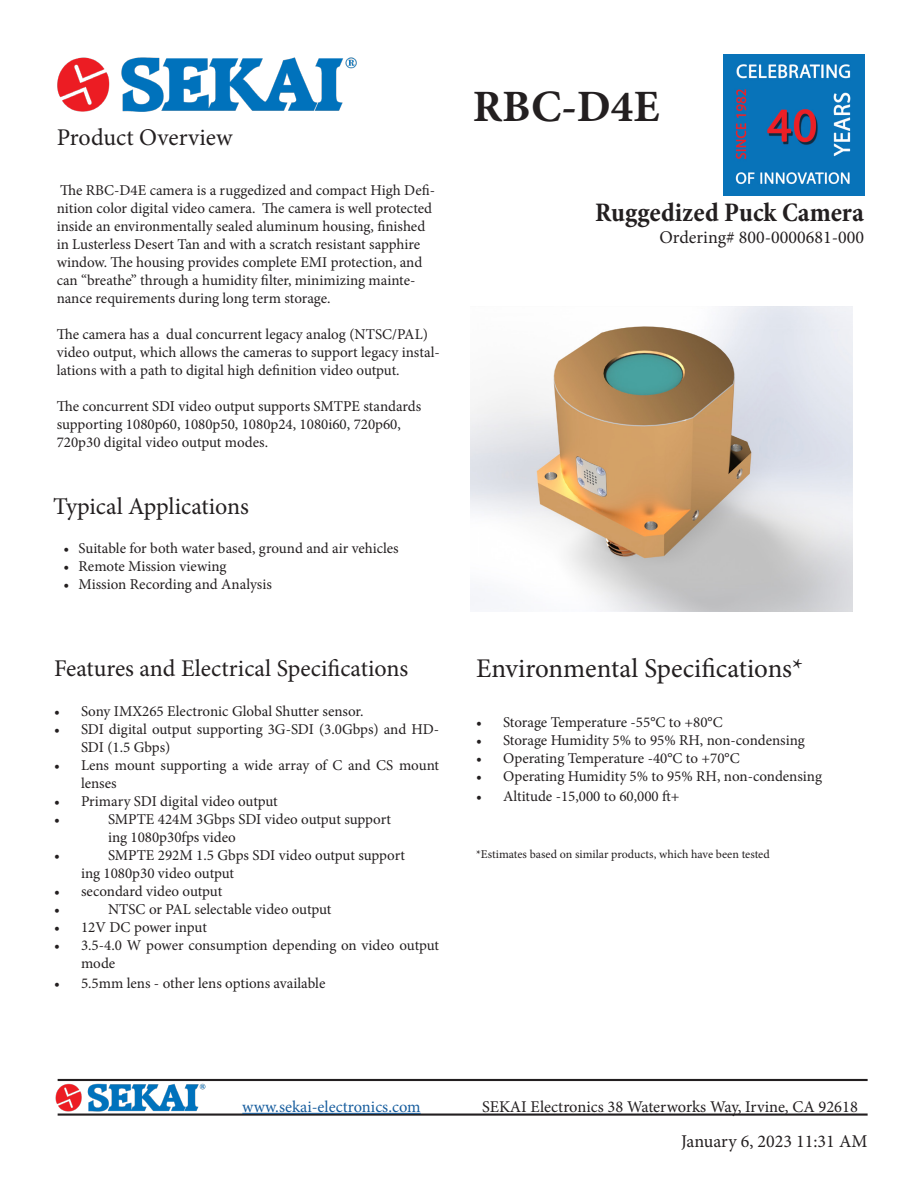
<style>
.page{position:relative;width:918px;height:1188px;background:#fff}
.page>*{position:absolute;margin:0;border:0;box-sizing:border-box;transform-origin:0 0}
.t1{font:700 44.85px "Minion Pro";color:#231f20}
.t2{font:27px "Minion Pro";color:#231f20}
.t3{font:700 condensed 27px "Minion Pro";color:#231f20}
.t4{font:24px "Minion Pro";color:#231f20}
.t5{font:18px "Minion Pro";color:#231f20}
.t6{font:16.5px "Minion Pro";color:#231f20}
.t7{font:16.5px "Minion Pro";color:#175d9e}
.t8{font:15px/18px "Minion Pro";color:#231f20}
.t9{font:12px "Minion Pro";color:#231f20}
</style>
<div class="page">
<img style="left:57px;top:57px;width:300px;height:55px">
<hr style="left:58px;top:1114px;width:810px;height:2px;background:#231f20">
<hr style="left:58px;top:1079px;width:810px;height:2px;background:#231f20">
<img style="left:55px;top:1083px;width:150px;height:28px">
<hr style="left:242px;top:1113px;width:179px;height:1px;background:#175d9e">
<img style="left:724px;top:55px;width:140px;height:140px">
<img style="left:471px;top:306px;width:381px;height:305px">
<p class="t4" style="left:57px;top:121px;width:178px">Product Overview</p>
<p class="t8" style="left:57px;top:181px;width:380px">The RBC-D4E camera is a ruggedized and compact High Defi&shy;nition color digital video camera. The camera is well protected inside an environmentally sealed aluminum housing, finished in Lusterless Desert Tan and with a scratch resistant sapphire window. The housing provides complete EMI protection, and can “breathe” through a humidity filter, minimizing mainte&shy;nance requirements during long term storage.</p>
<p class="t8" style="left:57px;top:325px;width:385px">The camera has a dual concurrent legacy analog (NTSC/PAL) video output, which allows the cameras to support legacy instal&shy;lations with a path to digital high definition video output.</p>
<p class="t8" style="left:57px;top:397px;width:366px">The concurrent SDI video output supports SMTPE standards supporting 1080p60, 1080p50, 1080p24, 1080i60, 720p60,<br>720p30 digital video output modes.</p>
<p class="t4" style="left:53px;top:490px;width:197px">Typical Applications</p>
<p class="t8" style="left:64px;top:540px;width:337px">• Suitable for both water based, ground and air vehicles</p>
<p class="t8" style="left:64px;top:558px;width:164px">• Remote Mission viewing</p>
<p class="t8" style="left:64px;top:576px;width:210px">• Mission Recording and Analysis</p>
<p class="t4" style="left:54px;top:653px;width:356px">Features and Electrical Specifications</p>
<p class="t8" style="left:54px;top:702px;width:311px">• Sony IMX265 Electronic Global Shutter sensor.</p>
<p class="t8" style="left:81px;top:720px;width:360px;text-indent:-27px">• SDI digital output supporting 3G-SDI (3.0Gbps) and HD-<br>SDI (1.5 Gbps)</p>
<p class="t8" style="left:81px;top:756px;width:360px;text-indent:-27px">• Lens mount supporting a wide array of C and CS mount lenses</p>
<p class="t8" style="left:54px;top:792px;width:225px">• Primary SDI digital video output</p>
<p class="t8" style="left:54px;top:810px;width:7px">•</p>
<p class="t8" style="left:108px;top:810px;width:285px">SMPTE 424M 3Gbps SDI video output support ing 1080p30fps video</p>
<p class="t8" style="left:54px;top:846px;width:7px">•</p>
<p class="t8" style="left:81px;top:846px;width:326px;text-indent:27px">SMPTE 292M 1.5 Gbps SDI video output support ing 1080p30 video output</p>
<p class="t8" style="left:54px;top:882px;width:170px">• secondard video output</p>
<p class="t8" style="left:54px;top:900px;width:7px">•</p>
<p class="t8" style="left:108px;top:900px;width:225px">NTSC or PAL selectable video output</p>
<p class="t8" style="left:54px;top:918px;width:154px">• 12V DC power input</p>
<p class="t8" style="left:81px;top:936px;width:360px;text-indent:-27px">• 3.5-4.0 W power consumption depending on video output mode</p>
<p class="t8" style="left:54px;top:974px;width:273px">• 5.5mm lens - other lens options available</p>
<p class="t1" style="left:473px;top:75px;width:188px">RBC-D4E</p>
<p class="t3" style="left:595px;top:194px;width:270px">Ruggedized Puck Camera</p>
<p class="t5" style="left:659px;top:225px;width:206px">Ordering# 800-0000681-000</p>
<p class="t2" style="left:476px;top:650px;width:329px">Environmental Specifications*</p>
<p class="t8" style="left:476px;top:713px;width:248px">• Storage Temperature -55°C to +80°C</p>
<p class="t8" style="left:476px;top:731px;width:330px">• Storage Humidity 5% to 95% RH, non-condensing</p>
<p class="t8" style="left:476px;top:749px;width:265px">• Operating Temperature -40°C to +70°C</p>
<p class="t8" style="left:476px;top:767px;width:347px">• Operating Humidity 5% to 95% RH, non-condensing</p>
<p class="t8" style="left:476px;top:787px;width:205px">• Altitude -15,000 to 60,000 ft+</p>
<p class="t9" style="left:476px;top:847px;width:295px">*Estimates based on similar products, which have been tested</p>
<p class="t7" style="left:242px;top:1095px;width:180px">www.sekai-electronics.com</p>
<p class="t6" style="left:482px;top:1095px;width:377px">SEKAI Electronics 38 Waterworks Way, Irvine, CA 92618</p>
<p class="t5" style="left:681px;top:1129px;width:188px">January 6, 2023 11:31 AM</p>
</div>
